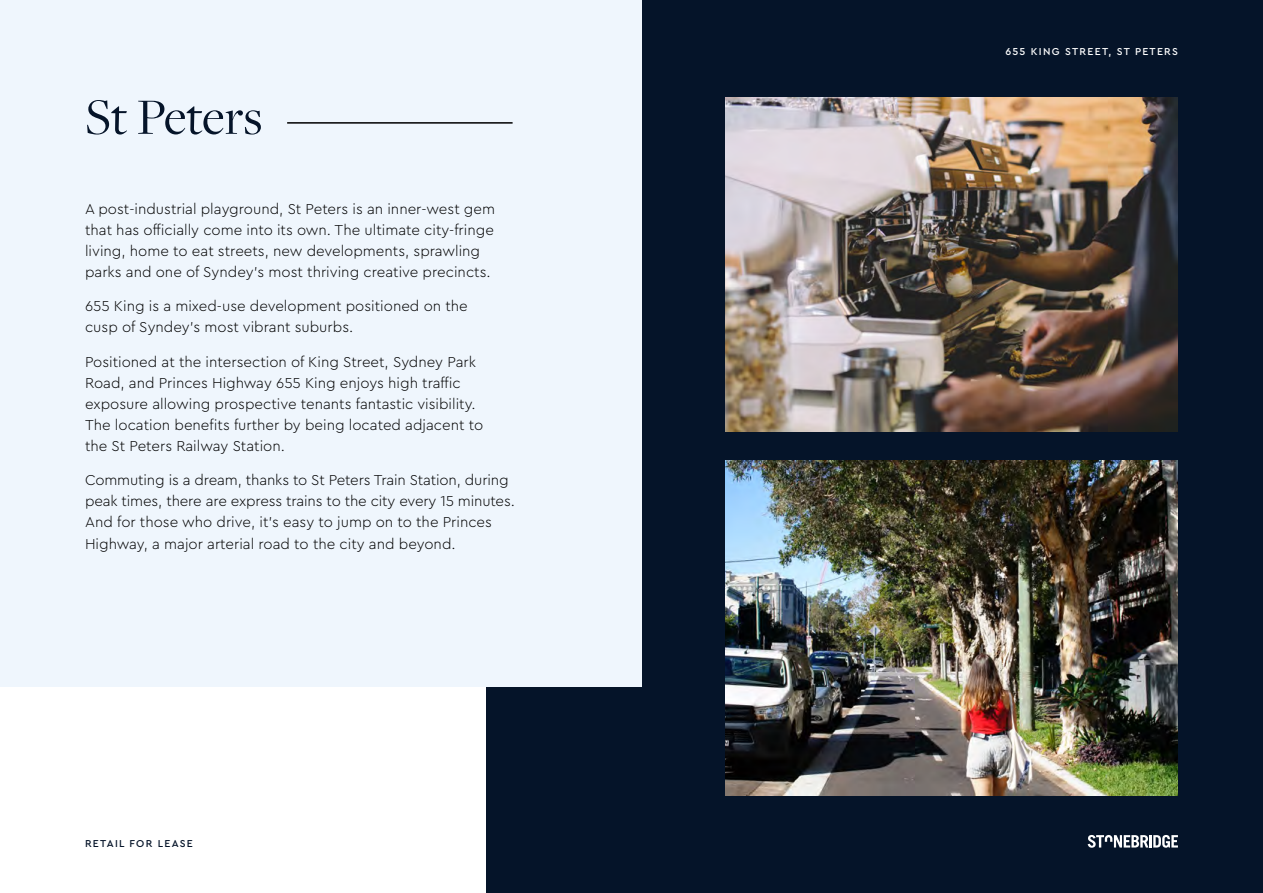
<style>
.page{position:relative;width:1263px;height:893px;background:#fff}
.page>*{position:absolute;margin:0;border:0;box-sizing:border-box;transform-origin:0 0}
.t1{font:52.8px "Freight Disp Pro";letter-spacing:-.005em;color:#051429}
.t2{font:300 15px/21px "Cera Pro";color:#000}
.t3{font:500 10.5px "Cera Pro";letter-spacing:.12em;color:#fff}
.t4{font:500 10.5px "Cera Pro";letter-spacing:.12em;color:#051429}
</style>
<div class="page">
<div style="left:486px;top:0;width:777px;height:893px;background:#051429"></div>
<div style="left:0;top:0;width:641px;height:686px;background:#eff6fd"></div>
<hr style="left:287px;top:122px;width:226px;height:2px;background:#000">
<img style="left:725px;top:460px;width:453px;height:335px">
<img style="left:725px;top:98px;width:453px;height:334px">
<svg style="left:1088px;top:835px;width:90px;height:13px"></svg>
<h1 class="t1" style="left:85px;top:83px;width:179px">St Peters</h1>
<p class="t2" style="left:85px;top:198px;width:412px">A post-industrial playground, St Peters is an inner-west gem that has officially come into its own. The ultimate city-fringe living, home to eat streets, new developments, sprawling parks and one of Syndey’s most thriving creative precincts.</p>
<p class="t2" style="left:85px;top:295px;width:384px">655 King is a mixed-use development positioned on the cusp of Syndey’s most vibrant suburbs.</p>
<p class="t2" style="left:85px;top:351px;width:400px">Positioned at the intersection of King Street, Sydney Park Road, and Princes Highway 655 King enjoys high traffic exposure allowing prospective tenants fantastic visibility.<br>The location benefits further by being located adjacent to the St Peters Railway Station.</p>
<p class="t2" style="left:85px;top:469px;width:431px">Commuting is a dream, thanks to St Peters Train Station, during peak times, there are express trains to the city every 15 minutes.<br>And for those who drive, it’s easy to jump on to the Princes Highway, a major arterial road to the city and beyond.</p>
<p class="t4" style="left:85px;top:836px;width:109px">RETAIL FOR LEASE</p>
<p class="t3" style="left:1005px;top:44px;width:174px">655 KING STREET, ST PETERS</p>
</div>
